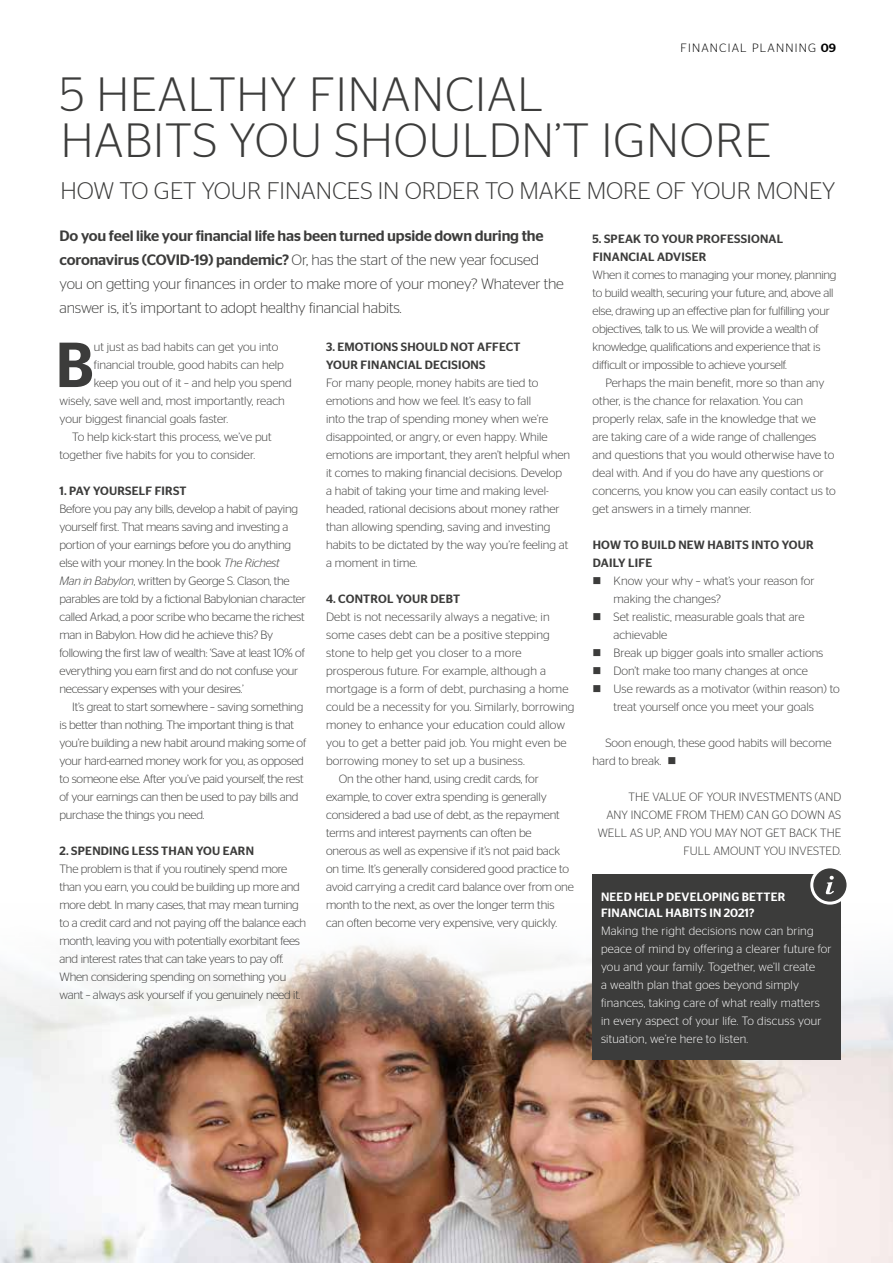
<style>
.page{position:relative;width:893px;height:1263px;background:#fff}
.page>*{position:absolute;margin:0;border:0;box-sizing:border-box;transform-origin:0 0}
.t1{font:500 63.45px "Stag Sans";color:#3c3c3b}
.t2{font:300 48px/46.5px "Stag Sans";letter-spacing:.02em;color:#3c3c3b}
.t3{font:300 24px "Stag Sans";color:#3c3c3b}
.t4{font:300 15px/24px "Stag Sans";letter-spacing:-.01em;color:#3c3c3b}
.t5{font:300 12px/18px "Stag Sans";letter-spacing:-.01em;color:#3c3c3b}
.t6{font:300 12px "Stag Sans";letter-spacing:.01em;color:#3c3c3b}
.t7{font:300 12px/18px "Stag Sans";letter-spacing:.02em;color:#fff}
.t8{font:500 12px/18px "Stag Sans";letter-spacing:.02em;color:#3c3c3b}
.t9{font:500 12px/16.5px "Stag Sans";letter-spacing:.02em;color:#fff}
.t10{font:300 12px "Stag Sans";letter-spacing:.1em;color:#000}
.s1{font-weight:500}
.s2{font-style:italic}
</style>
<div class="page">
<img style="left:0;top:945px;width:893px;height:318px">
<div style="left:592px;top:874px;width:249px;height:186px;background:#3c3c3b"></div>
<div style="left:812px;top:867px;width:36px;height:36px;background:#3c3c3b;border-radius:50%"></div>
<div style="left:810px;top:865px;width:39px;height:40px;border:3px solid #fff;border-radius:50%"></div>
<svg style="left:826px;top:876px;width:8px;height:18px"></svg>
<p class="t10" style="left:680px;top:41px;width:157px">FINANCIAL PLANNING <span class="s1">09</span></p>
<h2 class="t2" style="left:60px;top:70px;width:712px">5 HEALTHY FINANCIAL<br>HABITS YOU SHOULDN’T IGNORE</h2>
<h3 class="t3" style="left:60px;top:178px;width:776px">HOW TO GET YOUR FINANCES IN ORDER TO MAKE MORE OF YOUR MONEY</h3>
<p class="t4" style="left:60px;top:223px;width:506px"><span class="s1">Do you feel like your financial life has been turned upside down during the coronavirus (COVID-19) pandemic?</span> Or, has the start of the new year focused you on getting your finances in order to make more of your money? Whatever the answer is, it’s important to adopt healthy financial habits.</p>
<h1 class="t1" style="left:56px;top:328px;width:40px">B</h1>
<p class="t5" style="left:94px;top:338px;width:186px">ut just as bad habits can get you into</p>
<p class="t8" style="left:593px;top:230px;width:192px">5. SPEAK TO YOUR PROFESSIONAL<br>FINANCIAL ADVISER</p>
<p class="t5" style="left:593px;top:266px;width:245px">When it comes to managing your money, planning to build wealth, securing your future, and, above all else, drawing up an effective plan for fulfilling your objectives, talk to us. We will provide a wealth of knowledge, qualifications and experience that is difficult or impossible to achieve yourself.</p>
<p class="t5" style="left:593px;top:374px;width:245px;text-indent:13px">Perhaps the main benefit, more so than any other, is the chance for relaxation. You can properly relax, safe in the knowledge that we<br>are taking care of a wide range of challenges and questions that you would otherwise have to deal with. And if you do have any questions or concerns, you know you can easily contact us to get answers in a timely manner.</p>
<p class="t8" style="left:593px;top:536px;width:222px">HOW TO BUILD NEW HABITS INTO YOUR<br>DAILY LIFE</p>
<p class="t5" style="left:614px;top:572px;width:202px;text-indent:-21px">■ Know your why – what’s your reason for making the changes?</p>
<p class="t5" style="left:614px;top:608px;width:192px;text-indent:-21px">■ Set realistic, measurable goals that are achievable</p>
<p class="t5" style="left:593px;top:644px;width:232px">■ Break up bigger goals into smaller actions</p>
<p class="t5" style="left:593px;top:662px;width:217px">■ Don’t make too many changes at once</p>
<p class="t5" style="left:593px;top:680px;width:249px;text-align:center">■ Use rewards as a motivator (within reason) to treat yourself once you meet your goals</p>
<p class="t5" style="left:593px;top:734px;width:240px;text-indent:13px">Soon enough, these good habits will become hard to break. ■</p>
<p class="t5" style="left:598px;top:788px;width:245px;text-align:right">THE VALUE OF YOUR INVESTMENTS (AND<br>ANY INCOME FROM THEM) CAN GO DOWN AS<br>WELL AS UP, AND YOU MAY NOT GET BACK THE<br>FULL AMOUNT YOU INVESTED.</p>
<p class="t9" style="left:601px;top:888px;width:186px">NEED HELP DEVELOPING BETTER<br>FINANCIAL HABITS IN 2021?</p>
<p class="t7" style="left:601px;top:922px;width:232px">Making the right decisions now can bring peace of mind by offering a clearer future for you and your family. Together, we’ll create<br>a wealth plan that goes beyond simply finances, taking care of what really matters in every aspect of your life. To discuss your situation, we’re here to listen.</p>
<p class="t8" style="left:326px;top:338px;width:196px">3. EMOTIONS SHOULD NOT AFFECT<br>YOUR FINANCIAL DECISIONS</p>
<p class="t5" style="left:326px;top:374px;width:246px">For many people, money habits are tied to emotions and how we feel. It’s easy to fall<br>into the trap of spending money when we’re disappointed, or angry, or even happy. While emotions are important, they aren’t helpful when it comes to making financial decisions. Develop a habit of taking your time and making level&shy;headed, rational decisions about money rather than allowing spending, saving and investing habits to be dictated by the way you’re feeling at a moment in time.</p>
<p class="t8" style="left:326px;top:590px;width:136px">4. CONTROL YOUR DEBT</p>
<p class="t6" style="left:326px;top:610px;width:225px">Debt is not necessarily always a negative; in</p>
<p class="t6" style="left:326px;top:628px;width:225px">some cases debt can be a positive stepping</p>
<p class="t6" style="left:326px;top:646px;width:197px">stone to help get you closer to a more</p>
<p class="t6" style="left:326px;top:664px;width:221px">prosperous future. For example, although a</p>
<p class="t6" style="left:326px;top:682px;width:244px">mortgage is a form of debt, purchasing a home</p>
<p class="t6" style="left:326px;top:700px;width:250px">could be a necessity for you. Similarly, borrowing</p>
<p class="t6" style="left:326px;top:718px;width:241px">money to enhance your education could allow</p>
<p class="t6" style="left:326px;top:736px;width:242px">you to get a better paid job. You might even be</p>
<p class="t6" style="left:326px;top:754px;width:200px">borrowing money to set up a business.</p>
<p class="t5" style="left:339px;top:770px;width:201px">On the other hand, using credit cards, for</p>
<p class="t5" style="left:326px;top:788px;width:222px">example, to cover extra spending is generally</p>
<p class="t5" style="left:326px;top:806px;width:235px">considered a bad use of debt, as the repayment</p>
<p class="t5" style="left:326px;top:824px;width:207px">terms and interest payments can often be</p>
<p class="t5" style="left:326px;top:842px;width:235px">onerous as well as expensive if it’s not paid back</p>
<p class="t5" style="left:326px;top:860px;width:244px">on time. It’s generally considered good practice to</p>
<p class="t5" style="left:326px;top:878px;width:249px">avoid carrying a credit card balance over from one</p>
<p class="t5" style="left:326px;top:896px;width:230px">month to the next, as over the longer term this</p>
<p class="t5" style="left:326px;top:914px;width:233px">can often become very expensive, very quickly.</p>
<p class="t5" style="left:94px;top:356px;width:191px">financial trouble, good habits can help</p>
<p class="t5" style="left:94px;top:374px;width:199px">keep you out of it – and help you spend</p>
<p class="t5" style="left:60px;top:392px;width:227px">wisely, save well and, most importantly, reach</p>
<p class="t5" style="left:60px;top:410px;width:170px">your biggest financial goals faster.</p>
<p class="t5" style="left:72px;top:428px;width:201px">To help kick-start this process, we’ve put</p>
<p class="t5" style="left:60px;top:446px;width:197px">together five habits for you to consider.</p>
<p class="t8" style="left:60px;top:482px;width:129px">1. PAY YOURSELF FIRST</p>
<p class="t5" style="left:60px;top:500px;width:248px">Before you pay any bills, develop a habit of paying yourself first. That means saving and investing a portion of your earnings before you do anything else with your money. In the book <span class="s2">The Richest<br>Man in Babylon</span>, written by George S. Clason, the parables are told by a fictional Babylonian character called Arkad, a poor scribe who became the richest man in Babylon. How did he achieve this? By following the first law of wealth: ‘Save at least 10% of everything you earn first and do not confuse your necessary expenses with your desires.’</p>
<p class="t5" style="left:60px;top:698px;width:248px;text-indent:13px">It’s great to start somewhere – saving something is better than nothing. The important thing is that you’re building a new habit around making some of your hard-earned money work for you, as opposed to someone else. After you’ve paid yourself, the rest of your earnings can then be used to pay bills and purchase the things you need.</p>
<p class="t8" style="left:60px;top:842px;width:196px">2. SPENDING LESS THAN YOU EARN</p>
<p class="t5" style="left:60px;top:860px;width:248px">The problem is that if you routinely spend more than you earn, you could be building up more and more debt. In many cases, that may mean turning to a credit card and not paying off the balance each month, leaving you with potentially exorbitant fees and interest rates that can take years to pay off.<br>When considering spending on something you want – always ask yourself if you genuinely need it.</p>
</div>
